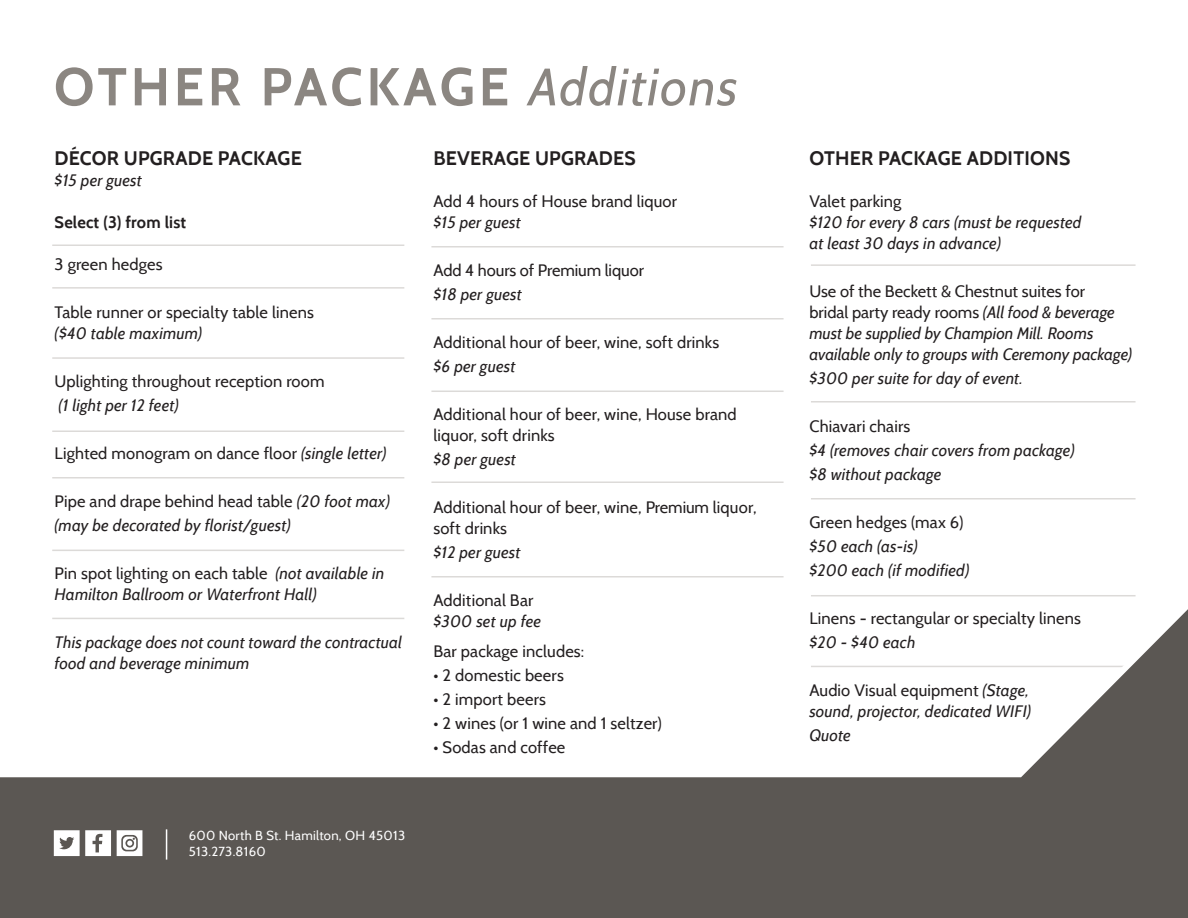
<style>
.page{position:relative;width:1188px;height:918px;background:#fff}
.page>*{position:absolute;margin:0;border:0;box-sizing:border-box;transform-origin:0 0}
.t1{font:700 53.25px "Cabin";letter-spacing:.07em;color:#8b8681}
.t2{font:700 19.5px "Cabin";letter-spacing:.01em;color:#231f20}
.t3{font:italic 16.5px/21px "Cabin";letter-spacing:.01em;color:#231f20}
.t4{font:16.5px/21px "Cabin";letter-spacing:.01em;color:#231f20}
.t5{font:700 16.5px "Cabin";letter-spacing:.01em;color:#231f20}
.t6{font:13.05px/15.6px "Cabin";letter-spacing:.02em;color:#fff}
.s1{font-weight:400;font-style:italic;font-size:52.5px}
.s2{font-style:italic}
.s3{font-style:normal}
</style>
<div class="page">
<hr style="left:52px;top:244px;width:352px;height:2px;background:#dcdad8">
<hr style="left:52px;top:287px;width:352px;height:2px;background:#dcdad8">
<hr style="left:52px;top:357px;width:352px;height:2px;background:#dcdad8">
<hr style="left:52px;top:430px;width:352px;height:2px;background:#dcdad8">
<hr style="left:52px;top:477px;width:352px;height:1px;background:#dcdad8">
<hr style="left:52px;top:550px;width:352px;height:1px;background:#dcdad8">
<hr style="left:431px;top:576px;width:353px;height:2px;background:#dcdad8">
<hr style="left:431px;top:482px;width:353px;height:1px;background:#dcdad8">
<hr style="left:431px;top:391px;width:353px;height:1px;background:#dcdad8">
<hr style="left:431px;top:318px;width:353px;height:2px;background:#dcdad8">
<hr style="left:431px;top:246px;width:353px;height:2px;background:#dcdad8">
<hr style="left:811px;top:264px;width:325px;height:2px;background:#dcdad8">
<hr style="left:811px;top:401px;width:325px;height:2px;background:#dcdad8">
<hr style="left:811px;top:498px;width:325px;height:2px;background:#dcdad8">
<div style="left:0;top:780px;width:1188px;height:138px;background:#5b5753"></div>
<svg style="left:0;top:595px;width:1188px;height:185px"></svg>
<svg style="left:54px;top:830px;width:57px;height:26px"></svg>
<svg style="left:117px;top:830px;width:25px;height:26px"></svg>
<hr style="left:166px;top:829px;width:1px;height:31px;background:#fff">
<h1 class="t1" style="left:54px;top:55px;width:685px">OTHER PACKAGE <span class="s1">Additions</span></h1>
<p class="t2" style="left:55px;top:146px;width:249px">DÉCOR UPGRADE PACKAGE</p>
<p class="t3" style="left:55px;top:170px;width:89px">$15 per guest</p>
<p class="t5" style="left:55px;top:212px;width:133px">Select (3) from list</p>
<p class="t4" style="left:55px;top:253px;width:110px">3 green hedges</p>
<p class="t4" style="left:55px;top:301px;width:261px">Table runner or specialty table linens</p>
<p class="t3" style="left:55px;top:322px;width:149px">($40 table maximum)</p>
<p class="t4" style="left:55px;top:370px;width:271px">Uplighting throughout reception room</p>
<p class="t3" style="left:58px;top:394px;width:122px">(1 light per 12 feet)</p>
<p class="t4" style="left:55px;top:443px;width:333px">Lighted monogram on dance floor <span class="s2">(single letter)</span></p>
<p class="t3" style="left:55px;top:489px;width:337px;line-height:24px"><span class="s3">Pipe and drape behind head table</span> (20 foot max) (may be decorated by florist/guest)</p>
<p class="t3" style="left:55px;top:563px;width:331px"><span class="s3">Pin spot lighting on each table</span> (not available in<br>Hamilton Ballroom or Waterfront Hall)</p>
<p class="t3" style="left:55px;top:632px;width:349px">This package does not count toward the contractual food and beverage minimum</p>
<p class="t2" style="left:434px;top:146px;width:204px">BEVERAGE UPGRADES</p>
<p class="t4" style="left:434px;top:191px;width:245px">Add 4 hours of House brand liquor</p>
<p class="t3" style="left:434px;top:212px;width:89px">$15 per guest</p>
<p class="t4" style="left:434px;top:260px;width:212px">Add 4 hours of Premium liquor</p>
<p class="t3" style="left:434px;top:284px;width:90px">$18 per guest</p>
<p class="t4" style="left:434px;top:332px;width:287px">Additional hour of beer, wine, soft drinks</p>
<p class="t3" style="left:434px;top:356px;width:83px">$6 per guest</p>
<p class="t4" style="left:434px;top:404px;width:305px">Additional hour of beer, wine, House brand liquor, soft drinks</p>
<p class="t3" style="left:434px;top:449px;width:84px">$8 per guest</p>
<p class="t4" style="left:434px;top:497px;width:325px">Additional hour of beer, wine, Premium liquor, soft drinks</p>
<p class="t3" style="left:434px;top:542px;width:88px">$12 per guest</p>
<p class="t4" style="left:434px;top:590px;width:101px">Additional Bar</p>
<p class="t3" style="left:434px;top:611px;width:109px">$300 set up fee</p>
<p class="t4" style="left:434px;top:641px;width:152px">Bar package includes:</p>
<p class="t4" style="left:434px;top:665px;width:132px">• 2 domestic beers</p>
<p class="t4" style="left:434px;top:689px;width:114px">• 2 import beers</p>
<p class="t4" style="left:434px;top:713px;width:230px">• 2 wines (or 1 wine and 1 seltzer)</p>
<p class="t4" style="left:434px;top:737px;width:133px">• Sodas and coffee</p>
<p class="t6" style="left:189px;top:828px;width:218px">600 North B St. Hamilton, OH 45013<br>513.273.8160</p>
<p class="t2" style="left:809px;top:146px;width:262px">OTHER PACKAGE ADDITIONS</p>
<p class="t4" style="left:809px;top:190px;width:94px">Valet parking</p>
<p class="t3" style="left:809px;top:211px;width:274px">$120 for every 8 cars (must be requested at least 30 days in advance)</p>
<p class="t3" style="left:809px;top:280px;width:324px"><span class="s3">Use of the Beckett &amp; Chestnut suites for<br>bridal party ready rooms</span> (All food &amp; beverage must be supplied by Champion Mill. Rooms available only to groups with Ceremony package)</p>
<p class="t3" style="left:809px;top:367px;width:215px">$300 per suite for day of event.</p>
<p class="t4" style="left:809px;top:415px;width:102px">Chiavari chairs</p>
<p class="t3" style="left:809px;top:438px;width:267px;line-height:24px">$4 (removes chair covers from package) $8 without package</p>
<p class="t4" style="left:809px;top:511px;width:156px">Green hedges (max 6)</p>
<p class="t3" style="left:809px;top:534px;width:161px;line-height:24px">$50 each (as-is)<br>$200 each (if modified)</p>
<p class="t4" style="left:809px;top:607px;width:273px">Linens - rectangular or specialty linens</p>
<p class="t3" style="left:809px;top:631px;width:107px">$20 - $40 each</p>
<p class="t3" style="left:809px;top:679px;width:223px"><span class="s3">Audio Visual equipment</span> (Stage, sound, projector, dedicated WIFI)</p>
<p class="t3" style="left:809px;top:724px;width:43px">Quote</p>
</div>
